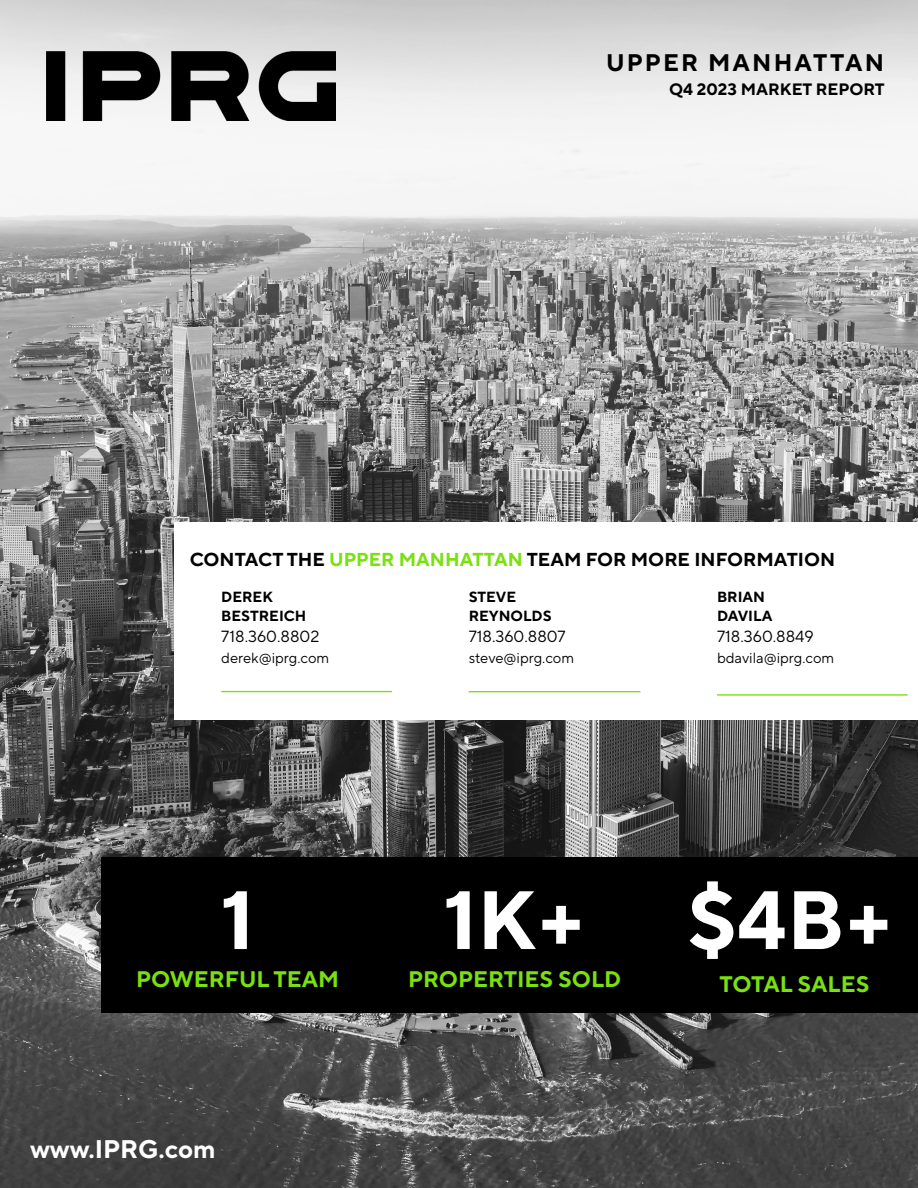
<style>
.page{position:relative;width:918px;height:1188px;background:#fff}
.page>*{position:absolute;margin:0;border:0;box-sizing:border-box;transform-origin:0 0}
.t1{font:700 82.5px "TT Norms Pro";color:#fff}
.t2{font:700 25.5px "TT Norms Pro";color:#fff}
.t3{font:700 24px "TT Norms Pro";letter-spacing:.09em;color:#000}
.t4{font:700 22.5px "TT Norms Pro";color:#78e10f}
.t5{font:700 18.75px "TT Norms Pro";color:#000}
.t6{font:700 16.5px "TT Norms Pro";color:#000}
.t7{font:16.2px "TT Norms Pro";color:#000}
.t8{font:14.7px "TT Norms Pro";color:#000}
.t9{font:700 14.7px "TT Norms Pro";color:#000}
.s1{color:#78e10f}
</style>
<div class="page">
<img style="left:0;top:0;width:918px;height:1188px">
<div style="left:101px;top:857px;width:277px;height:156px;background:#000"></div>
<div style="left:652px;top:857px;width:266px;height:156px;background:#000"></div>
<div style="left:376px;top:857px;width:277px;height:156px;background:#000"></div>
<img style="left:46px;top:52px;width:289px;height:69px">
<div style="left:175px;top:523px;width:743px;height:197px;background:#fff"></div>
<hr style="left:221px;top:691px;width:171px;height:1px;background:#78e10f">
<hr style="left:469px;top:691px;width:171px;height:1px;background:#78e10f">
<hr style="left:717px;top:694px;width:191px;height:2px;background:#78e10f">
<p class="t3" style="left:606px;top:45px;width:280px">UPPER MANHATTAN</p>
<p class="t6" style="left:669px;top:77px;width:217px">Q4 2023 MARKET REPORT</p>
<p class="t5" style="left:190px;top:545px;width:647px">CONTACT THE <span class="s1">UPPER MANHATTAN</span> TEAM FOR MORE INFORMATION</p>
<p class="t9" style="left:221px;top:586px;width:53px">DEREK</p>
<p class="t9" style="left:221px;top:605px;width:87px">BESTREICH</p>
<p class="t7" style="left:221px;top:624px;width:100px">718.360.8802</p>
<p class="t8" style="left:221px;top:647px;width:109px">derek@iprg.com</p>
<p class="t9" style="left:469px;top:586px;width:49px">STEVE</p>
<p class="t9" style="left:469px;top:605px;width:85px">REYNOLDS</p>
<p class="t7" style="left:469px;top:624px;width:98px">718.360.8807</p>
<p class="t8" style="left:469px;top:647px;width:107px">steve@iprg.com</p>
<p class="t9" style="left:717px;top:586px;width:50px">BRIAN</p>
<p class="t9" style="left:717px;top:605px;width:57px">DAVILA</p>
<p class="t7" style="left:717px;top:624px;width:98px">718.360.8849</p>
<p class="t8" style="left:717px;top:647px;width:119px">bdavila@iprg.com</p>
<p class="t1" style="left:444px;top:859px;width:143px">1K+</p>
<p class="t1" style="left:687px;top:859px;width:208px">$4B+</p>
<p class="t1" style="left:221px;top:859px;width:35px">1</p>
<p class="t4" style="left:136px;top:963px;width:204px">POWERFUL TEAM</p>
<p class="t4" style="left:408px;top:963px;width:215px">PROPERTIES SOLD</p>
<p class="t4" style="left:720px;top:968px;width:151px">TOTAL SALES</p>
<p class="t2" style="left:30px;top:1130px;width:187px">www.IPRG.com</p>
</div>
